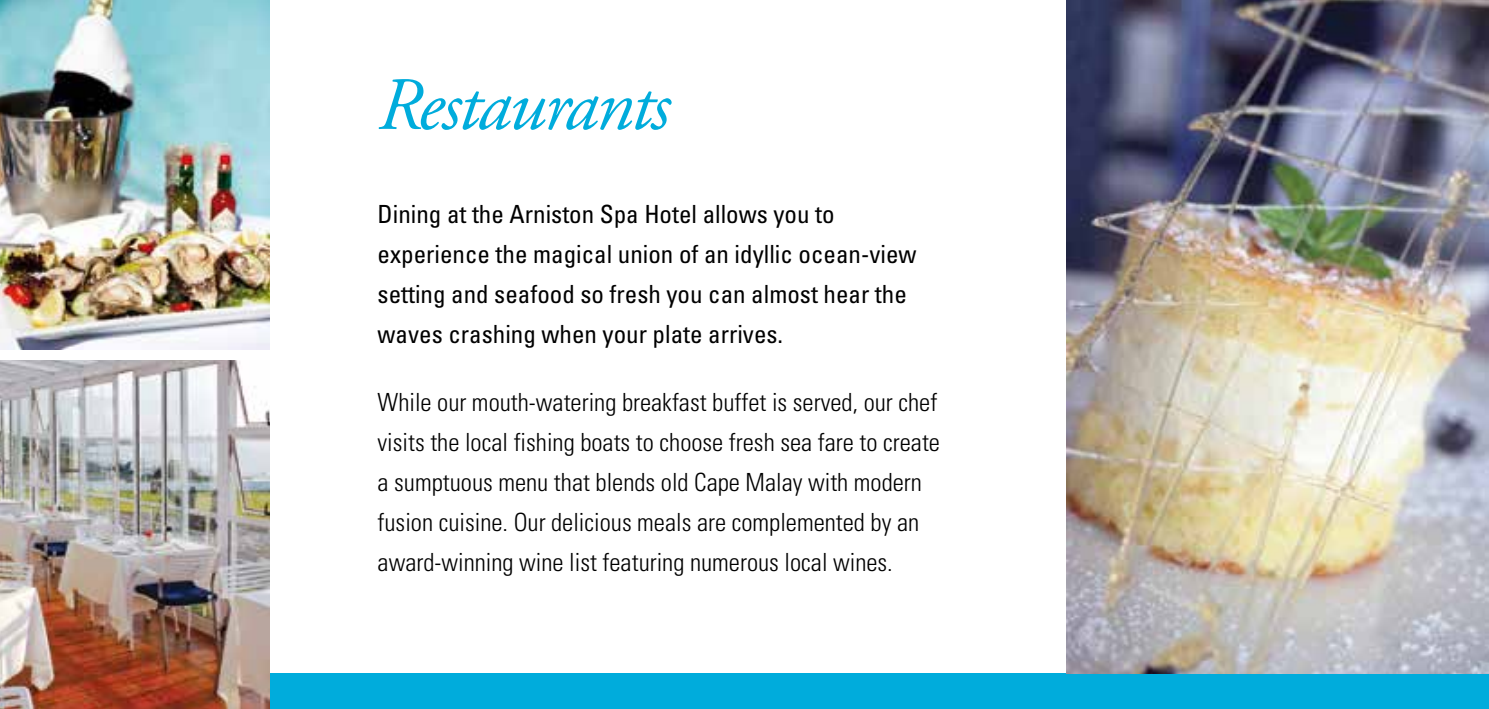
<style>
.page{position:relative;width:1489px;height:709px;background:#fff}
.page>*{position:absolute;margin:0;border:0;box-sizing:border-box;transform-origin:0 0}
.t1{font:italic 75px "Adobe Garamond Pro";letter-spacing:-.03em;color:#00acdc}
.t2{font:300 condensed 25px/40px "Univers";color:#000}
.t3{font:condensed 25px/40px "Univers";color:#000}
</style>
<div class="page">
<div style="left:0;top:673px;width:1488px;height:36px;background:#00acdc"></div>
<img style="left:0;top:0;width:269px;height:349px">
<img style="left:0;top:360px;width:269px;height:349px">
<img style="left:1066px;top:0;width:422px;height:673px">
<h1 class="t1" style="left:377px;top:60px;width:294px">Restaurants</h1>
<p class="t3" style="left:377px;top:193px;width:540px">Dining at the Arniston Spa Hotel allows you to experience the magical union of an idyllic ocean-view setting and seafood so fresh you can almost hear the waves crashing when your plate arrives.</p>
<p class="t2" style="left:377px;top:382px;width:564px">While our mouth-watering breakfast buffet is served, our chef visits the local fishing boats to choose fresh sea fare to create a sumptuous menu that blends old Cape Malay with modern fusion cuisine. Our delicious meals are complemented by an award-winning wine list featuring numerous local wines.</p>
</div>
